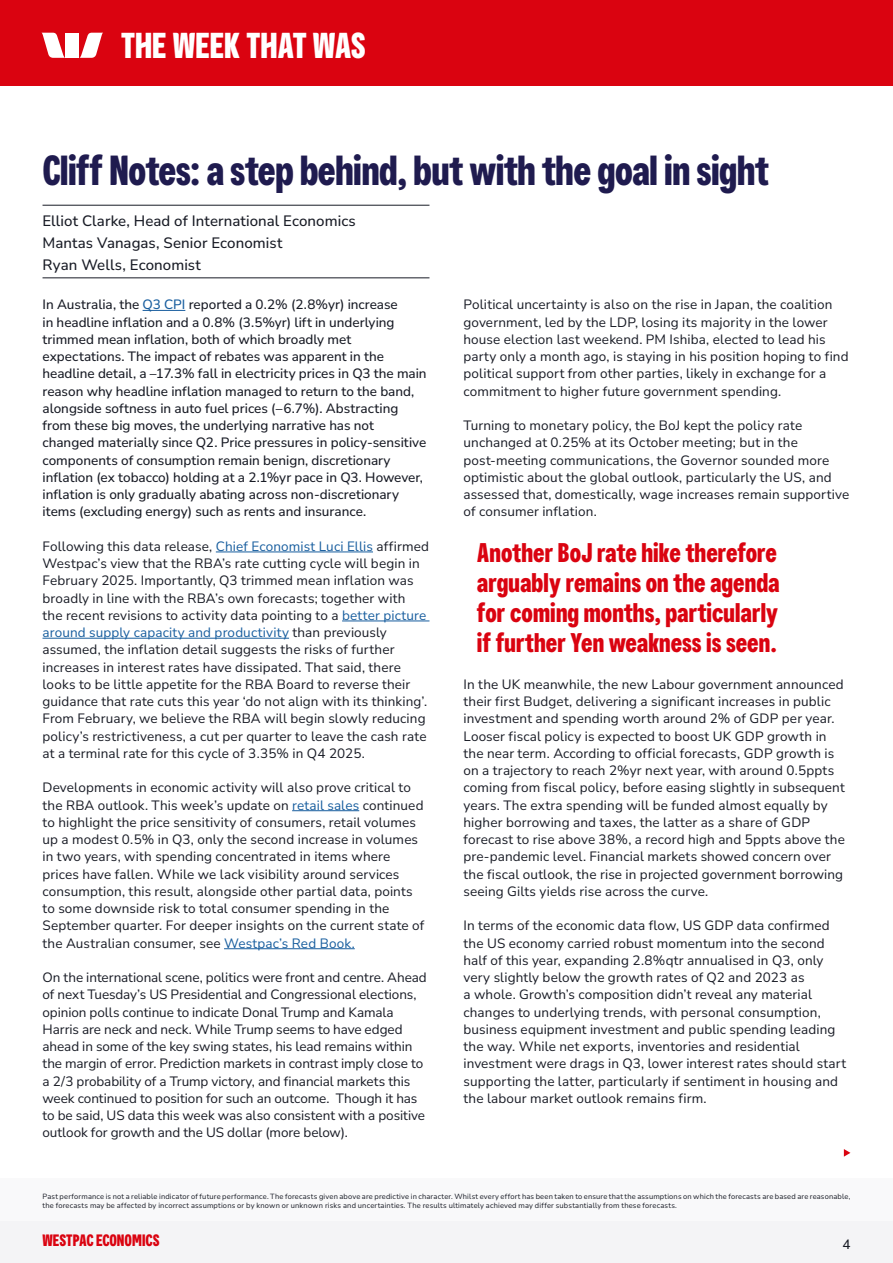
<style>
.page{position:relative;width:893px;height:1263px;background:#fff}
.page>*{position:absolute;margin:0;border:0;box-sizing:border-box;transform-origin:0 0}
.H3_Page_Headline{font:700 42px "Westpac";letter-spacing:-.01em;color:#1f1b4f}
.H2_Section_headline___strap_top{font:700 36px "Westpac";color:#fff}
.Q1_quote_-_westpac{font:700 27px/30px "Westpac";color:#da0310;text-align:justify}
.t1{font:700 16.5px "Westpac";color:#da0310}
.S2_Author_byline{font:200 15px "Nunito Sans 12 pt";letter-spacing:.005em;color:#181b25}
.P1_Body_copy{font:200 13.5px/17.2px "Nunito Sans 12 pt";letter-spacing:.01em;color:#181b25}
.t2{font:200 7.5px/9px "Nunito Sans 12 pt";letter-spacing:.025em;color:#181b25}
.s1{color:#175d9e}
</style>
<div class="page">
<div style="left:0;top:0;width:893px;height:85px;background:#da0310"></div>
<div style="left:0;top:1220px;width:893px;height:43px;background:#f4f4f6"></div>
<div style="left:0;top:1178px;width:893px;height:42px;background:#f9f9fa"></div>
<svg style="left:42px;top:33px;width:23px;height:25px"></svg>
<svg style="left:80px;top:33px;width:23px;height:25px"></svg>
<div style="left:66px;top:33px;width:13px;height:25px;background:#fff"></div>
<hr style="left:43px;top:205px;width:386px;height:1px;background:#181b25">
<hr style="left:43px;top:277px;width:386px;height:1px;background:#181b25">
<hr style="left:143px;top:310px;width:42px;height:1px;background:#175d9e">
<hr style="left:216px;top:552px;width:157px;height:1px;background:#175d9e">
<hr style="left:342px;top:621px;width:87px;height:1px;background:#175d9e">
<hr style="left:43px;top:638px;width:246px;height:1px;background:#175d9e">
<hr style="left:292px;top:810px;width:67px;height:1px;background:#175d9e">
<hr style="left:224px;top:948px;width:131px;height:1px;background:#175d9e">
<svg style="left:844px;top:1149px;width:6px;height:8px"></svg>
<p class="H2_Section_headline___strap_top" style="left:121px;top:24px;width:246px">THE WEEK THAT WAS</p>
<p class="H3_Page_Headline" style="left:43px;top:145px;width:728px">Cliff Notes: a step behind, but with the goal in sight</p>
<p class="S2_Author_byline" style="left:43px;top:210px;width:315px">Elliot Clarke, Head of International Economics</p>
<p class="S2_Author_byline" style="left:43px;top:232px;width:241px">Mantas Vanagas, Senior Economist</p>
<p class="S2_Author_byline" style="left:43px;top:255px;width:160px">Ryan Wells, Economist</p>
<p class="P1_Body_copy" style="left:43px;top:295px;width:386px">In Australia, the <span class="s1">Q3 CPI</span> reported a 0.2% (2.8%yr) increase<br>in headline inflation and a 0.8% (3.5%yr) lift in underlying trimmed mean inflation, both of which broadly met expectations. The impact of rebates was apparent in the headline detail, a –17.3% fall in electricity prices in Q3 the main reason why headline inflation managed to return to the band, alongside softness in auto fuel prices (–6.7%). Abstracting from these big moves, the underlying narrative has not changed materially since Q2. Price pressures in policy-sensitive components of consumption remain benign, discretionary inflation (ex tobacco) holding at a 2.1%yr pace in Q3. However, inflation is only gradually abating across non-discretionary items (excluding energy) such as rents and insurance.</p>
<p class="P1_Body_copy" style="left:43px;top:537px;width:388px">Following this data release, <span class="s1">Chief Economist Luci Ellis</span> affirmed Westpac’s view that the RBA’s rate cutting cycle will begin in February 2025. Importantly, Q3 trimmed mean inflation was broadly in line with the RBA’s own forecasts; together with<br>the recent revisions to activity data pointing to a <span class="s1">better picture around supply capacity and productivity</span> than previously assumed, the inflation detail suggests the risks of further increases in interest rates have dissipated. That said, there looks to be little appetite for the RBA Board to reverse their guidance that rate cuts this year ‘do not align with its thinking’.<br>From February, we believe the RBA will begin slowly reducing policy’s restrictiveness, a cut per quarter to leave the cash rate at a terminal rate for this cycle of 3.35% in Q4 2025.</p>
<p class="P1_Body_copy" style="left:43px;top:778px;width:383px">Developments in economic activity will also prove critical to the RBA outlook. This week’s update on <span class="s1">retail sales</span> continued to highlight the price sensitivity of consumers, retail volumes up a modest 0.5% in Q3, only the second increase in volumes in two years, with spending concentrated in items where prices have fallen. While we lack visibility around services consumption, this result, alongside other partial data, points to some downside risk to total consumer spending in the September quarter. For deeper insights on the current state of the Australian consumer, see <span class="s1">Westpac’s Red Book.</span></p>
<p class="P1_Body_copy" style="left:43px;top:968px;width:386px">On the international scene, politics were front and centre. Ahead of next Tuesday’s US Presidential and Congressional elections, opinion polls continue to indicate Donal Trump and Kamala Harris are neck and neck. While Trump seems to have edged ahead in some of the key swing states, his lead remains within the margin of error. Prediction markets in contrast imply close to a 2/3 probability of a Trump victory, and financial markets this week continued to position for such an outcome. Though it has to be said, US data this week was also consistent with a positive outlook for growth and the US dollar (more below).</p>
<p class="P1_Body_copy" style="left:463px;top:295px;width:387px">Political uncertainty is also on the rise in Japan, the coalition government, led by the LDP, losing its majority in the lower house election last weekend. PM Ishiba, elected to lead his party only a month ago, is staying in his position hoping to find political support from other parties, likely in exchange for a commitment to higher future government spending.</p>
<p class="P1_Body_copy" style="left:463px;top:416px;width:387px">Turning to monetary policy, the BoJ kept the policy rate unchanged at 0.25% at its October meeting; but in the post-meeting communications, the Governor sounded more optimistic about the global outlook, particularly the US, and assessed that, domestically, wage increases remain supportive of consumer inflation.</p>
<p class="Q1_quote_-_westpac" style="left:477px;top:537px;width:304px">Another BoJ rate hike therefore arguably remains on the agenda for coming months, particularly if further Yen weakness is seen.</p>
<p class="P1_Body_copy" style="left:463px;top:675px;width:383px">In the UK meanwhile, the new Labour government announced their first Budget, delivering a significant increases in public investment and spending worth around 2% of GDP per year.<br>Looser fiscal policy is expected to boost UK GDP growth in the near term. According to official forecasts, GDP growth is on a trajectory to reach 2%yr next year, with around 0.5ppts coming from fiscal policy, before easing slightly in subsequent years. The extra spending will be funded almost equally by higher borrowing and taxes, the latter as a share of GDP forecast to rise above 38%, a record high and 5ppts above the pre-pandemic level. Financial markets showed concern over the fiscal outlook, the rise in projected government borrowing seeing Gilts yields rise across the curve.</p>
<p class="P1_Body_copy" style="left:463px;top:916px;width:384px">In terms of the economic data flow, US GDP data confirmed the US economy carried robust momentum into the second half of this year, expanding 2.8%qtr annualised in Q3, only very slightly below the growth rates of Q2 and 2023 as<br>a whole. Growth’s composition didn’t reveal any material changes to underlying trends, with personal consumption, business equipment investment and public spending leading the way. While net exports, inventories and residential investment were drags in Q3, lower interest rates should start supporting the latter, particularly if sentiment in housing and the labour market outlook remains firm.</p>
<p class="t2" style="left:43px;top:1192px;width:809px">Past performance is not a reliable indicator of future performance. The forecasts given above are predictive in character. Whilst every effort has been taken to ensure that the assumptions on which the forecasts are based are reasonable, the forecasts may be affected by incorrect assumptions or by known or unknown risks and uncertainties. The results ultimately achieved may differ substantially from these forecasts.</p>
<p class="t1" style="left:43px;top:1230px;width:119px">WESTPAC ECONOMICS</p>
<p class="P1_Body_copy" style="left:842px;top:1235px;width:10px">4</p>
</div>
